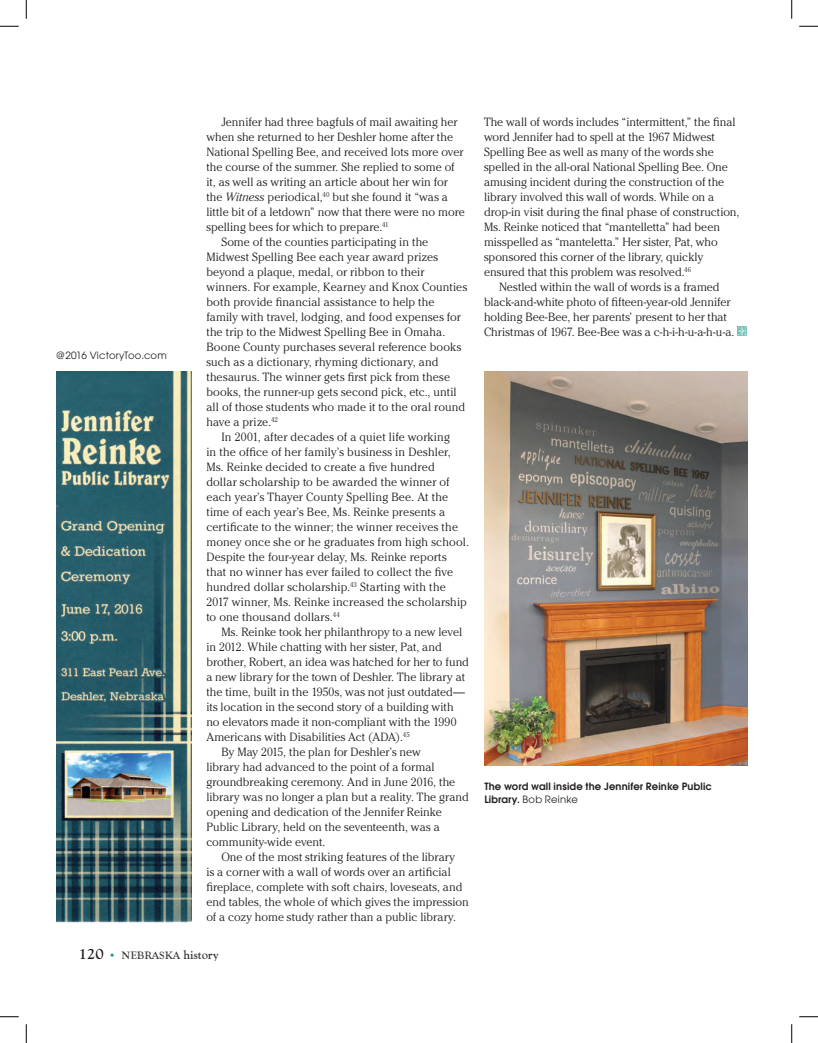
<style>
.page{position:relative;width:818px;height:1043px;background:#fff}
.page>*{position:absolute;margin:0;border:0;box-sizing:border-box;transform-origin:0 0}
.t1{font:300 11.88px "Cheltenham";color:#231f20}
.t2{font:11px "Goudy Handtooled Com SC800";color:#231f20}
.t3{font:600 10px/12.5px "Avant Garde";letter-spacing:.015em;color:#231f20}
.t4{font:10px "Avant Garde";letter-spacing:.015em;color:#231f20}
.s1{font-style:italic}
.s2{font-family:"Goudy";font-weight:700;font-size:15px}
.s3{font-family:"Goudy Handtooled Com";font-size:11.25px;color:#209a8b}
.s4{font-family:"Goudy Handtooled Com";font-size:12.5px}
.s5{font-weight:400}
</style>
<div class="page">
<svg style="left:737px;top:326px;width:9px;height:10px"></svg>
<img style="left:484px;top:371px;width:263px;height:394px">
<img style="left:56px;top:371px;width:135px;height:551px">
<svg style="left:0;top:25px;width:19px;height:2px"></svg>
<svg style="left:799px;top:25px;width:19px;height:2px"></svg>
<svg style="left:0;top:1016px;width:19px;height:1px"></svg>
<svg style="left:799px;top:1016px;width:19px;height:1px"></svg>
<svg style="left:25px;top:0;width:2px;height:19px"></svg>
<svg style="left:25px;top:1024px;width:2px;height:18px"></svg>
<svg style="left:791px;top:0;width:1px;height:19px"></svg>
<svg style="left:791px;top:1024px;width:1px;height:18px"></svg>
<p class="t4" style="left:56px;top:349px;width:112px">@2016 VictoryToo.com</p>
<p class="t1" style="left:221px;top:115px;width:237px">Jennifer had three bagfuls of mail awaiting her</p>
<p class="t1" style="left:206px;top:130px;width:248px">when she returned to her Deshler home after the</p>
<p class="t1" style="left:206px;top:145px;width:258px">National Spelling Bee, and received lots more over</p>
<p class="t1" style="left:206px;top:160px;width:250px">the course of the summer. She replied to some of</p>
<p class="t1" style="left:206px;top:175px;width:243px">it, as well as writing an article about her win for</p>
<p class="t1" style="left:206px;top:190px;width:243px">the <span class="s1">Witness</span> periodical,<sup>40</sup> but she found it “was a</p>
<p class="t1" style="left:206px;top:205px;width:260px">little bit of a letdown” now that there were no more</p>
<p class="t1" style="left:206px;top:220px;width:184px">spelling bees for which to prepare.<sup>41</sup></p>
<p class="t1" style="left:221px;top:235px;width:208px">Some of the counties participating in the</p>
<p class="t1" style="left:206px;top:250px;width:233px">Midwest Spelling Bee each year award prizes</p>
<p class="t1" style="left:206px;top:265px;width:219px">beyond a plaque, medal, or ribbon to their</p>
<p class="t1" style="left:206px;top:280px;width:262px">winners. For example, Kearney and Knox Counties</p>
<p class="t1" style="left:206px;top:295px;width:230px">both provide financial assistance to help the</p>
<p class="t1" style="left:206px;top:310px;width:256px">family with travel, lodging, and food expenses for</p>
<p class="t1" style="left:206px;top:325px;width:240px">the trip to the Midwest Spelling Bee in Omaha.</p>
<p class="t1" style="left:206px;top:340px;width:256px">Boone County purchases several reference books</p>
<p class="t1" style="left:206px;top:355px;width:233px">such as a dictionary, rhyming dictionary, and</p>
<p class="t1" style="left:206px;top:370px;width:245px">thesaurus. The winner gets first pick from these</p>
<p class="t1" style="left:206px;top:385px;width:252px">books, the runner-up gets second pick, etc., until</p>
<p class="t1" style="left:206px;top:400px;width:260px">all of those students who made it to the oral round</p>
<p class="t1" style="left:206px;top:415px;width:73px">have a prize.<sup>42</sup></p>
<p class="t1" style="left:221px;top:430px;width:230px">In 2001, after decades of a quiet life working</p>
<p class="t1" style="left:206px;top:445px;width:246px">in the office of her family’s business in Deshler,</p>
<p class="t1" style="left:206px;top:460px;width:230px">Ms. Reinke decided to create a five hundred</p>
<p class="t1" style="left:206px;top:475px;width:245px">dollar scholarship to be awarded the winner of</p>
<p class="t1" style="left:206px;top:490px;width:243px">each year’s Thayer County Spelling Bee. At the</p>
<p class="t1" style="left:206px;top:505px;width:240px">time of each year’s Bee, Ms. Reinke presents a</p>
<p class="t1" style="left:206px;top:520px;width:253px">certificate to the winner; the winner receives the</p>
<p class="t1" style="left:206px;top:535px;width:264px">money once she or he graduates from high school.</p>
<p class="t1" style="left:206px;top:550px;width:242px">Despite the four-year delay, Ms. Reinke reports</p>
<p class="t1" style="left:206px;top:565px;width:248px">that no winner has ever failed to collect the five</p>
<p class="t1" style="left:206px;top:580px;width:241px">hundred dollar scholarship.<sup>43</sup> Starting with the</p>
<p class="t1" style="left:206px;top:595px;width:262px">2017 winner, Ms. Reinke increased the scholarship</p>
<p class="t1" style="left:206px;top:610px;width:135px">to one thousand dollars.<sup>44</sup></p>
<p class="t1" style="left:221px;top:625px;width:242px">Ms. Reinke took her philanthropy to a new level</p>
<p class="t1" style="left:206px;top:640px;width:237px">in 2012. While chatting with her sister, Pat, and</p>
<p class="t1" style="left:206px;top:655px;width:264px">brother, Robert, an idea was hatched for her to fund</p>
<p class="t1" style="left:206px;top:670px;width:260px">a new library for the town of Deshler. The library at</p>
<p class="t1" style="left:206px;top:685px;width:260px">the time, built in the 1950s, was not just outdated—</p>
<p class="t1" style="left:206px;top:700px;width:249px">its location in the second story of a building with</p>
<p class="t1" style="left:206px;top:715px;width:251px">no elevators made it non-compliant with the 1990</p>
<p class="t1" style="left:206px;top:730px;width:205px">Americans with Disabilities Act (ADA).<sup>45</sup></p>
<p class="t1" style="left:221px;top:745px;width:201px">By May 2015, the plan for Deshler’s new</p>
<p class="t1" style="left:206px;top:760px;width:230px">library had advanced to the point of a formal</p>
<p class="t1" style="left:206px;top:775px;width:250px">groundbreaking ceremony. And in June 2016, the</p>
<p class="t1" style="left:206px;top:790px;width:264px">library was no longer a plan but a reality. The grand</p>
<p class="t1" style="left:206px;top:805px;width:237px">opening and dedication of the Jennifer Reinke</p>
<p class="t1" style="left:206px;top:820px;width:235px">Public Library, held on the seventeenth, was a</p>
<p class="t1" style="left:206px;top:835px;width:121px">community-wide event.</p>
<p class="t1" style="left:221px;top:850px;width:235px">One of the most striking features of the library</p>
<p class="t1" style="left:206px;top:865px;width:246px">is a corner with a wall of words over an artificial</p>
<p class="t1" style="left:206px;top:880px;width:258px">fireplace, complete with soft chairs, loveseats, and</p>
<p class="t1" style="left:206px;top:895px;width:264px">end tables, the whole of which gives the impression</p>
<p class="t1" style="left:206px;top:910px;width:251px">of a cozy home study rather than a public library.</p>
<p class="t2" style="left:79px;top:949px;width:141px"><span class="s2">120</span> <span class="s3">•</span> NEBRASKA <span class="s4">history</span></p>
<p class="t1" style="left:484px;top:115px;width:253px">The wall of words includes “intermittent,” the final</p>
<p class="t1" style="left:484px;top:130px;width:232px">word Jennifer had to spell at the 1967 Midwest</p>
<p class="t1" style="left:484px;top:145px;width:231px">Spelling Bee as well as many of the words she</p>
<p class="t1" style="left:484px;top:160px;width:245px">spelled in the all-oral National Spelling Bee. One</p>
<p class="t1" style="left:484px;top:175px;width:242px">amusing incident during the construction of the</p>
<p class="t1" style="left:484px;top:190px;width:232px">library involved this wall of words. While on a</p>
<p class="t1" style="left:484px;top:205px;width:257px">drop-in visit during the final phase of construction,</p>
<p class="t1" style="left:484px;top:220px;width:237px">Ms. Reinke noticed that “mantelletta” had been</p>
<p class="t1" style="left:484px;top:235px;width:235px">misspelled as “manteletta.” Her sister, Pat, who</p>
<p class="t1" style="left:484px;top:250px;width:221px">sponsored this corner of the library, quickly</p>
<p class="t1" style="left:484px;top:265px;width:209px">ensured that this problem was resolved.<sup>46</sup></p>
<p class="t1" style="left:499px;top:280px;width:222px">Nestled within the wall of words is a framed</p>
<p class="t1" style="left:484px;top:295px;width:248px">black-and-white photo of fifteen-year-old Jennifer</p>
<p class="t1" style="left:484px;top:310px;width:244px">holding Bee-Bee, her parents’ present to her that</p>
<p class="t1" style="left:484px;top:325px;width:252px">Christmas of 1967. Bee-Bee was a c-h-i-h-u-a-h-u-a.</p>
<p class="t3" style="left:484px;top:780px;width:229px">The word wall inside the Jennifer Reinke Public<br>Library. <span class="s5">Bob Reinke</span></p>
</div>
